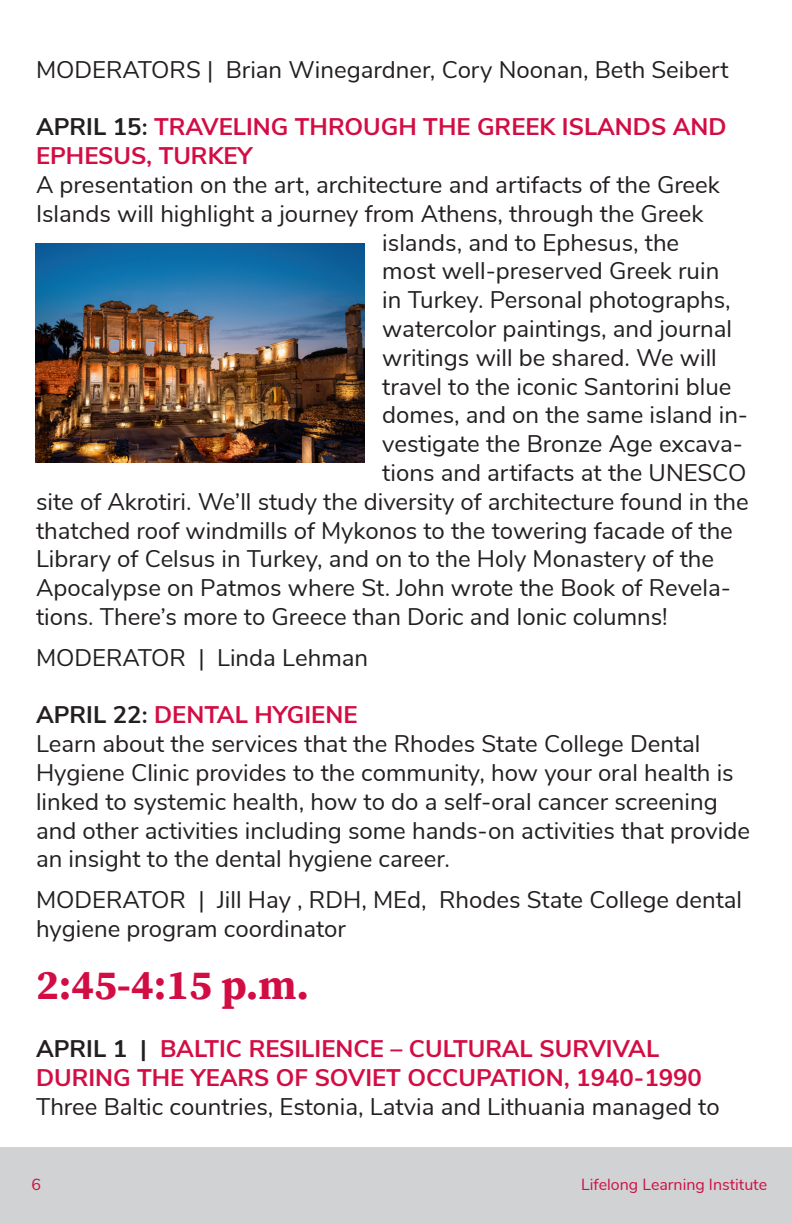
<style>
.page{position:relative;width:792px;height:1224px;background:#fff}
.page>*{position:absolute;margin:0;border:0;box-sizing:border-box;transform-origin:0 0}
.t1{font:700 42px "Buckeye Serif 2";color:#d20d44}
.t2{font:24px/28.8px "Buckeye Sans 2";color:#231f20}
.t3{font:700 24px/28.8px "Buckeye Sans 2";color:#d20d44}
.t4{font:16px "Buckeye Sans 2";color:#cd1044}
.s1{color:#231f20}
</style>
<div class="page">
<div style="left:0;top:1148px;width:792px;height:76px;background:#d1d2d4"></div>
<img style="left:36px;top:243px;width:328px;height:219px">
<p class="t2" style="left:36px;top:55px;width:694px">MODERATORS | Brian Winegardner, Cory Noonan, Beth Seibert</p>
<p class="t3" style="left:36px;top:113px;width:692px"><span class="s1">APRIL 15:</span> TRAVELING THROUGH THE GREEK ISLANDS AND<br>EPHESUS, TURKEY</p>
<p class="t2" style="left:36px;top:170px;width:685px">A presentation on the art, architecture and artifacts of the Greek</p>
<p class="t2" style="left:36px;top:199px;width:669px">Islands will highlight a journey from Athens, through the Greek</p>
<p class="t2" style="left:382px;top:228px;width:298px">islands, and to Ephesus, the</p>
<p class="t2" style="left:382px;top:257px;width:339px">most well-preserved Greek ruin</p>
<p class="t2" style="left:382px;top:285px;width:350px">in Turkey. Personal photographs,</p>
<p class="t2" style="left:382px;top:314px;width:351px">watercolor paintings, and journal</p>
<p class="t2" style="left:382px;top:343px;width:336px">writings will be shared. We will</p>
<p class="t2" style="left:382px;top:372px;width:351px">travel to the iconic Santorini blue</p>
<p class="t2" style="left:382px;top:401px;width:367px">domes, and on the same island in-</p>
<p class="t2" style="left:382px;top:429px;width:362px">vestigate the Bronze Age excava-</p>
<p class="t2" style="left:382px;top:458px;width:366px">tions and artifacts at the UNESCO</p>
<p class="t2" style="left:36px;top:487px;width:714px">site of Akrotiri. We’ll study the diversity of architecture found in the</p>
<p class="t2" style="left:36px;top:516px;width:698px">thatched roof windmills of Mykonos to the towering facade of the</p>
<p class="t2" style="left:36px;top:545px;width:680px">Library of Celsus in Turkey, and on to the Holy Monastery of the</p>
<p class="t2" style="left:36px;top:573px;width:697px">Apocalypse on Patmos where St. John wrote the Book of Revela-</p>
<p class="t2" style="left:36px;top:602px;width:633px">tions. There’s more to Greece than Doric and Ionic columns!</p>
<p class="t2" style="left:36px;top:643px;width:334px">MODERATOR | Linda Lehman</p>
<p class="t3" style="left:36px;top:701px;width:323px"><span class="s1">APRIL 22:</span> DENTAL HYGIENE</p>
<p class="t2" style="left:36px;top:729px;width:716px">Learn about the services that the Rhodes State College Dental Hygiene Clinic provides to the community, how your oral health is linked to systemic health, how to do a self-oral cancer screening and other activities including some hands-on activities that provide an insight to the dental hygiene career.</p>
<p class="t2" style="left:36px;top:885px;width:708px">MODERATOR | Jill Hay , RDH, MEd, Rhodes State College dental hygiene program coordinator</p>
<p class="t1" style="left:36px;top:961px;width:275px">2:45-4:15 p.m.</p>
<p class="t3" style="left:36px;top:1034px;width:667px"><span class="s1">APRIL 1 |</span> BALTIC RESILIENCE – CULTURAL SURVIVAL<br>DURING THE YEARS OF SOVIET OCCUPATION, 1940-1990</p>
<p class="t2" style="left:36px;top:1092px;width:685px">Three Baltic countries, Estonia, Latvia and Lithuania managed to</p>
<p class="t4" style="left:31px;top:1174px;width:11px">6</p>
<p class="t4" style="left:581px;top:1174px;width:187px">Lifelong Learning Institute</p>
</div>
